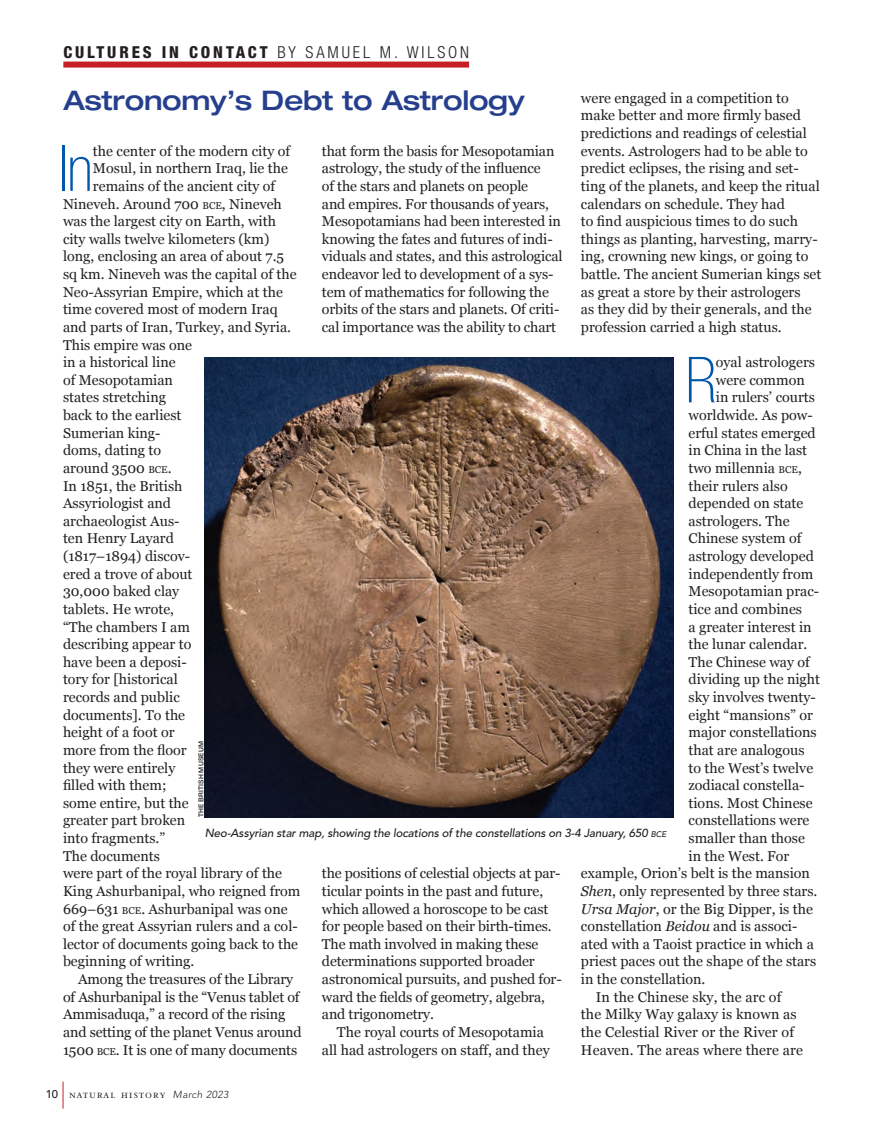
<style>
.page{position:relative;width:876px;height:1134px;background:#fff}
.page>*{position:absolute;margin:0;border:0;box-sizing:border-box;transform-origin:0 0}
.t1{font:100 condensed 63.6px "Helvetica Neue";color:#0157a8}
.t2{font:500 expanded 27px "Helvetica Neue";letter-spacing:-.01em;color:#253f8e}
.t3{font:800 condensed 16.5px "Helvetica Neue";letter-spacing:.175em;color:#231f20}
.t4{font:14.25px/17.7px "Georgia";color:#231f20}
.t5{font:12px "Bembo SC";letter-spacing:.065em;color:#231f20}
.t6{font:italic 500 11.7px "Avenir";letter-spacing:-.01em;color:#231f20}
.t7{font:500 6.75px "Helvetica Neue";letter-spacing:.025em;color:#231f20}
.s1{font-weight:300}
.s2{font-size:10.05px}
.s3{font-style:italic}
.s4{font-size:8.1px}
.s5{font-family:"Avenir";font-weight:500;font-size:11.25px}
.s6{font-family:"Avenir";font-weight:300;font-style:italic;font-size:10.2px}
</style>
<div class="page">
<svg style="left:63px;top:1082px;width:1px;height:27px"></svg>
<div style="left:63px;top:62px;width:406px;height:6px;background:#c62026"></div>
<img style="left:205px;top:358px;width:468px;height:459px">
<p class="t3" style="left:63px;top:42px;width:407px">CULTURES IN CONTACT <span class="s1">BY SAMUEL M. WILSON</span></p>
<h2 class="t2" style="left:63px;top:84px;width:462px">Astronomy’s Debt to Astrology</h2>
<p class="t4" style="left:580px;top:89px;width:242px">were engaged in a competition to make better and more firmly based predictions and readings of celestial events. Astrologers had to be able to predict eclipses, the rising and set&shy;ting of the planets, and keep the ritual calendars on schedule. They had<br>to find auspicious times to do such things as planting, harvesting, marry&shy;ing, crowning new kings, or going to battle. The ancient Sumerian kings set as great a store by their astrologers<br>as they did by their generals, and the profession carried a high status.</p>
<h1 class="t1" style="left:684px;top:344px;width:33px">R</h1>
<p class="t4" style="left:715px;top:353px;width:101px">oyal astrologers</p>
<h1 class="t1" style="left:58px;top:133px;width:36px">In</h1>
<p class="t4" style="left:93px;top:142px;width:198px">the center of the modern city of</p>
<p class="t4" style="left:322px;top:142px;width:242px">that form the basis for Mesopotamian astrology, the study of the influence<br>of the stars and planets on people<br>and empires. For thousands of years, Mesopotamians had been interested in knowing the fates and futures of indi&shy;viduals and states, and this astrological endeavor led to development of a sys&shy;tem of mathematics for following the orbits of the stars and planets. Of criti&shy;cal importance was the ability to chart</p>
<p class="t4" style="left:93px;top:159px;width:196px">Mosul, in northern Iraq, lie the</p>
<p class="t4" style="left:93px;top:177px;width:184px">remains of the ancient city of</p>
<p class="t4" style="left:63px;top:195px;width:220px">Nineveh. Around 700 <span class="s2">BCE</span>, Nineveh</p>
<p class="t4" style="left:63px;top:212px;width:214px">was the largest city on Earth, with</p>
<p class="t4" style="left:63px;top:230px;width:208px">city walls twelve kilometers (km)</p>
<p class="t4" style="left:63px;top:248px;width:222px">long, enclosing an area of about 7.5</p>
<p class="t4" style="left:63px;top:265px;width:235px">sq km. Nineveh was the capital of the</p>
<p class="t4" style="left:63px;top:283px;width:221px">Neo-Assyrian Empire, which at the</p>
<p class="t4" style="left:63px;top:300px;width:216px">time covered most of modern Iraq</p>
<p class="t4" style="left:63px;top:318px;width:229px">and parts of Iran, Turkey, and Syria.</p>
<p class="t4" style="left:63px;top:336px;width:131px">This empire was one</p>
<p class="t4" style="left:63px;top:353px;width:114px">in a historical line</p>
<p class="t4" style="left:63px;top:371px;width:111px">of Mesopotamian</p>
<p class="t4" style="left:63px;top:389px;width:104px">states stretching</p>
<p class="t4" style="left:63px;top:406px;width:120px">back to the earliest</p>
<p class="t4" style="left:63px;top:424px;width:99px">Sumerian king-</p>
<p class="t4" style="left:63px;top:441px;width:100px">doms, dating to</p>
<p class="t4" style="left:63px;top:459px;width:110px">around 3500 <span class="s2">BCE</span>.</p>
<p class="t4" style="left:63px;top:477px;width:121px">In 1851, the British</p>
<p class="t4" style="left:63px;top:494px;width:110px">Assyriologist and</p>
<p class="t4" style="left:63px;top:512px;width:118px">archaeologist Aus-</p>
<p class="t4" style="left:63px;top:530px;width:112px">ten Henry Layard</p>
<p class="t4" style="left:63px;top:547px;width:128px">(1817–1894) discov-</p>
<p class="t4" style="left:63px;top:565px;width:131px">ered a trove of about</p>
<p class="t4" style="left:63px;top:582px;width:118px">30,000 baked clay</p>
<p class="t4" style="left:63px;top:600px;width:112px">tablets. He wrote,</p>
<p class="t4" style="left:63px;top:618px;width:128px">“The chambers I am</p>
<p class="t4" style="left:63px;top:635px;width:130px">describing appear to</p>
<p class="t4" style="left:63px;top:653px;width:125px">have been a deposi-</p>
<p class="t4" style="left:63px;top:671px;width:116px">tory for [historical</p>
<p class="t4" style="left:63px;top:688px;width:118px">records and public</p>
<p class="t4" style="left:63px;top:706px;width:124px">documents]. To the</p>
<p class="t4" style="left:63px;top:723px;width:113px">height of a foot or</p>
<p class="t4" style="left:63px;top:741px;width:125px">more from the floor</p>
<p class="t4" style="left:63px;top:759px;width:114px">they were entirely</p>
<p class="t4" style="left:63px;top:776px;width:105px">filled with them;</p>
<p class="t4" style="left:63px;top:794px;width:127px">some entire, but the</p>
<p class="t4" style="left:63px;top:812px;width:124px">greater part broken</p>
<p class="t4" style="left:63px;top:829px;width:104px">into fragments.”</p>
<p class="t4" style="left:63px;top:847px;width:98px">The documents</p>
<p class="t4" style="left:63px;top:864px;width:220px">were part of the royal library of the</p>
<p class="t4" style="left:63px;top:882px;width:239px">King Ashurbanipal, who reigned from</p>
<p class="t4" style="left:63px;top:900px;width:226px">669–631 <span class="s2">BCE</span>. Ashurbanipal was one</p>
<p class="t4" style="left:63px;top:917px;width:236px">of the great Assyrian rulers and a col-</p>
<p class="t4" style="left:63px;top:935px;width:236px">lector of documents going back to the</p>
<p class="t4" style="left:63px;top:953px;width:133px">beginning of writing.</p>
<p class="t4" style="left:78px;top:970px;width:217px">Among the treasures of the Library</p>
<p class="t4" style="left:63px;top:988px;width:238px">of Ashurbanipal is the “Venus tablet of</p>
<p class="t4" style="left:63px;top:1005px;width:224px">Ammisaduqa,” a record of the rising</p>
<p class="t4" style="left:63px;top:1023px;width:240px">and setting of the planet Venus around</p>
<p class="t4" style="left:63px;top:1041px;width:236px">1500 <span class="s2">BCE</span>. It is one of many documents</p>
<p class="t4" style="left:715px;top:371px;width:90px">were common</p>
<p class="t4" style="left:715px;top:389px;width:100px">in rulers’ courts</p>
<p class="t4" style="left:688px;top:406px;width:126px">worldwide. As pow-</p>
<p class="t4" style="left:688px;top:424px;width:129px">erful states emerged</p>
<p class="t4" style="left:688px;top:441px;width:120px">in China in the last</p>
<p class="t4" style="left:688px;top:459px;width:115px">two millennia <span class="s2">BCE</span>,</p>
<p class="t4" style="left:688px;top:477px;width:101px">their rulers also</p>
<p class="t4" style="left:688px;top:494px;width:116px">depended on state</p>
<p class="t4" style="left:688px;top:512px;width:102px">astrologers. The</p>
<p class="t4" style="left:688px;top:530px;width:114px">Chinese system of</p>
<p class="t4" style="left:688px;top:547px;width:127px">astrology developed</p>
<p class="t4" style="left:688px;top:565px;width:126px">independently from</p>
<p class="t4" style="left:688px;top:582px;width:132px">Mesopotamian prac-</p>
<p class="t4" style="left:688px;top:600px;width:115px">tice and combines</p>
<p class="t4" style="left:688px;top:618px;width:125px">a greater interest in</p>
<p class="t4" style="left:688px;top:635px;width:120px">the lunar calendar.</p>
<p class="t4" style="left:688px;top:653px;width:123px">The Chinese way of</p>
<p class="t4" style="left:688px;top:671px;width:133px">dividing up the night</p>
<p class="t4" style="left:688px;top:688px;width:129px">sky involves twenty-</p>
<p class="t4" style="left:688px;top:706px;width:126px">eight “mansions” or</p>
<p class="t4" style="left:688px;top:723px;width:130px">major constellations</p>
<p class="t4" style="left:688px;top:741px;width:117px">that are analogous</p>
<p class="t4" style="left:688px;top:759px;width:126px">to the West’s twelve</p>
<p class="t4" style="left:688px;top:776px;width:117px">zodiacal constella-</p>
<p class="t4" style="left:688px;top:794px;width:125px">tions. Most Chinese</p>
<p class="t4" style="left:688px;top:812px;width:122px">constellations were</p>
<p class="t4" style="left:688px;top:829px;width:118px">smaller than those</p>
<p class="t4" style="left:688px;top:847px;width:102px">in the West. For</p>
<p class="t4" style="left:580px;top:864px;width:230px">example, Orion’s belt is the mansion</p>
<p class="t4" style="left:580px;top:882px;width:238px"><span class="s3">Shen</span>, only represented by three stars.</p>
<p class="t4" style="left:580px;top:900px;width:233px"><span class="s3">Ursa Major</span>, or the Big Dipper, is the</p>
<p class="t4" style="left:580px;top:917px;width:218px">constellation <span class="s3">Beidou</span> and is associ-</p>
<p class="t4" style="left:580px;top:935px;width:234px">ated with a Taoist practice in which a</p>
<p class="t4" style="left:580px;top:953px;width:237px">priest paces out the shape of the stars</p>
<p class="t4" style="left:580px;top:970px;width:126px">in the constellation.</p>
<p class="t4" style="left:595px;top:988px;width:187px">In the Chinese sky, the arc of</p>
<p class="t4" style="left:580px;top:1006px;width:217px">the Milky Way galaxy is known as</p>
<p class="t4" style="left:580px;top:1023px;width:214px">the Celestial River or the River of</p>
<p class="t4" style="left:580px;top:1041px;width:224px">Heaven. The areas where there are</p>
<p class="t7" style="left:197px;top:817px;width:77px;rotate:-90deg">THE BRITISH MUSEUM</p>
<p class="t6" style="left:205px;top:826px;width:463px">Neo-Assyrian star map, showing the locations of the constellations on 3-4 January, 650 <span class="s4">bce</span></p>
<p class="t4" style="left:322px;top:864px;width:241px">the positions of celestial objects at par&shy;ticular points in the past and future, which allowed a horoscope to be cast for people based on their birth-times.<br>The math involved in making these determinations supported broader astronomical pursuits, and pushed for&shy;ward the fields of geometry, algebra, and trigonometry.</p>
<p class="t4" style="left:322px;top:1023px;width:229px;text-indent:15px">The royal courts of Mesopotamia all had astrologers on staff, and they</p>
<p class="t5" style="left:46px;top:1088px;width:184px"><span class="s5">10</span> natural history <span class="s6">March 2023</span></p>
</div>
